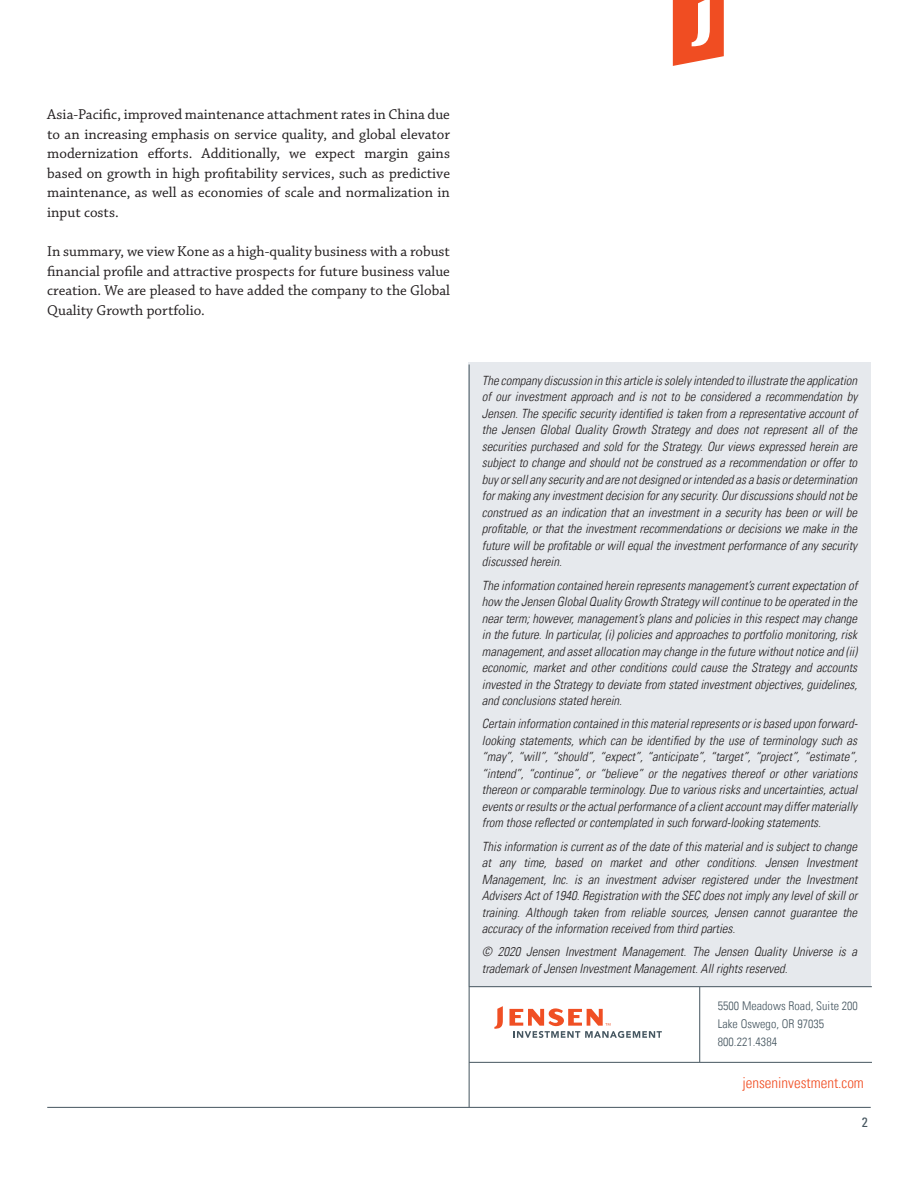
<style>
.page{position:relative;width:918px;height:1188px;background:#fff}
.page>*{position:absolute;margin:0;border:0;box-sizing:border-box;transform-origin:0 0}
.t1{font:15px/19.5px "Chaparral Pro";color:#231f20;text-align:justify}
.Footer_URL{font:300 condensed 15px "Univers LT";color:#f04d22}
.t2{font:condensed 13.5px "Univers LT";color:#45555f}
.Mouse_Type{font:italic 300 condensed 12.75px/16.5px "Univers LT";color:#231f20;text-align:justify}
.Address{font:300 condensed 12px "Univers LT";letter-spacing:.005em;color:#45555f}
</style>
<div class="page">
<svg style="left:673px;top:0;width:51px;height:66px"></svg>
<hr style="left:47px;top:1107px;width:824px;height:1px;background:#45555f">
<div style="left:468px;top:362px;width:403px;height:624px;background:#e6e9ed"></div>
<hr style="left:469px;top:1062px;width:403px;height:1px;background:#45555f">
<hr style="left:469px;top:986px;width:403px;height:1px;background:#45555f">
<hr style="left:699px;top:987px;width:1px;height:75px;background:#45555f">
<hr style="left:469px;top:364px;width:1px;height:743px;background:#45555f">
<svg style="left:494px;top:1006px;width:9px;height:23px"></svg>
<svg style="left:509px;top:1008px;width:153px;height:30px"></svg>
<p class="t1" style="left:47px;top:105px;width:404px">Asia-Pacific, improved maintenance attachment rates in China due to an increasing emphasis on service quality, and global elevator modernization efforts. Additionally, we expect margin gains based on growth in high profitability services, such as predictive maintenance, as well as economies of scale and normalization in input costs.</p>
<p class="t1" style="left:47px;top:242px;width:404px">In summary, we view Kone as a high-quality business with a robust financial profile and attractive prospects for future business value creation. We are pleased to have added the company to the Global Quality Growth portfolio.</p>
<p class="Mouse_Type" style="left:482px;top:372px;width:377px">The company discussion in this article is solely intended to illustrate the application of our investment approach and is not to be considered a recommendation by Jensen. The specific security identified is taken from a representative account of the Jensen Global Quality Growth Strategy and does not represent all of the securities purchased and sold for the Strategy. Our views expressed herein are subject to change and should not be construed as a recommendation or offer to buy or sell any security and are not designed or intended as a basis or determination for making any investment decision for any security. Our discussions should not be construed as an indication that an investment in a security has been or will be profitable, or that the investment recommendations or decisions we make in the future will be profitable or will equal the investment performance of any security discussed herein.</p>
<p class="Mouse_Type" style="left:482px;top:577px;width:377px">The information contained herein represents management’s current expectation of how the Jensen Global Quality Growth Strategy will continue to be operated in the near term; however, management’s plans and policies in this respect may change in the future. In particular, (i) policies and approaches to portfolio monitoring, risk management, and asset allocation may change in the future without notice and (ii) economic, market and other conditions could cause the Strategy and accounts invested in the Strategy to deviate from stated investment objectives, guidelines, and conclusions stated herein.</p>
<p class="Mouse_Type" style="left:482px;top:716px;width:377px">Certain information contained in this material represents or is based upon forward&shy;looking statements, which can be identified by the use of terminology such as “may”, “will”, “should”, “expect”, “anticipate”, “target”, “project”, “estimate”, “intend”, “continue”, or “believe” or the negatives thereof or other variations thereon or comparable terminology. Due to various risks and uncertainties, actual events or results or the actual performance of a client account may differ materially from those reflected or contemplated in such forward-looking statements.</p>
<p class="Mouse_Type" style="left:482px;top:838px;width:377px">This information is current as of the date of this material and is subject to change at any time, based on market and other conditions. Jensen Investment Management, Inc. is an investment adviser registered under the Investment Advisers Act of 1940. Registration with the SEC does not imply any level of skill or training. Although taken from reliable sources, Jensen cannot guarantee the accuracy of the information received from third parties.</p>
<p class="Mouse_Type" style="left:482px;top:944px;width:377px">© 2020 Jensen Investment Management. The Jensen Quality Universe is a trademark of Jensen Investment Management. All rights reserved.</p>
<p class="Address" style="left:718px;top:999px;width:142px">5500 Meadows Road, Suite 200</p>
<p class="Address" style="left:718px;top:1017px;width:108px">Lake Oswego, OR 97035</p>
<p class="Address" style="left:718px;top:1035px;width:61px">800.221.4384</p>
<p class="Footer_URL" style="left:742px;top:1074px;width:123px">jenseninvestment.com</p>
<p class="t2" style="left:862px;top:1114px;width:7px">2</p>
</div>
